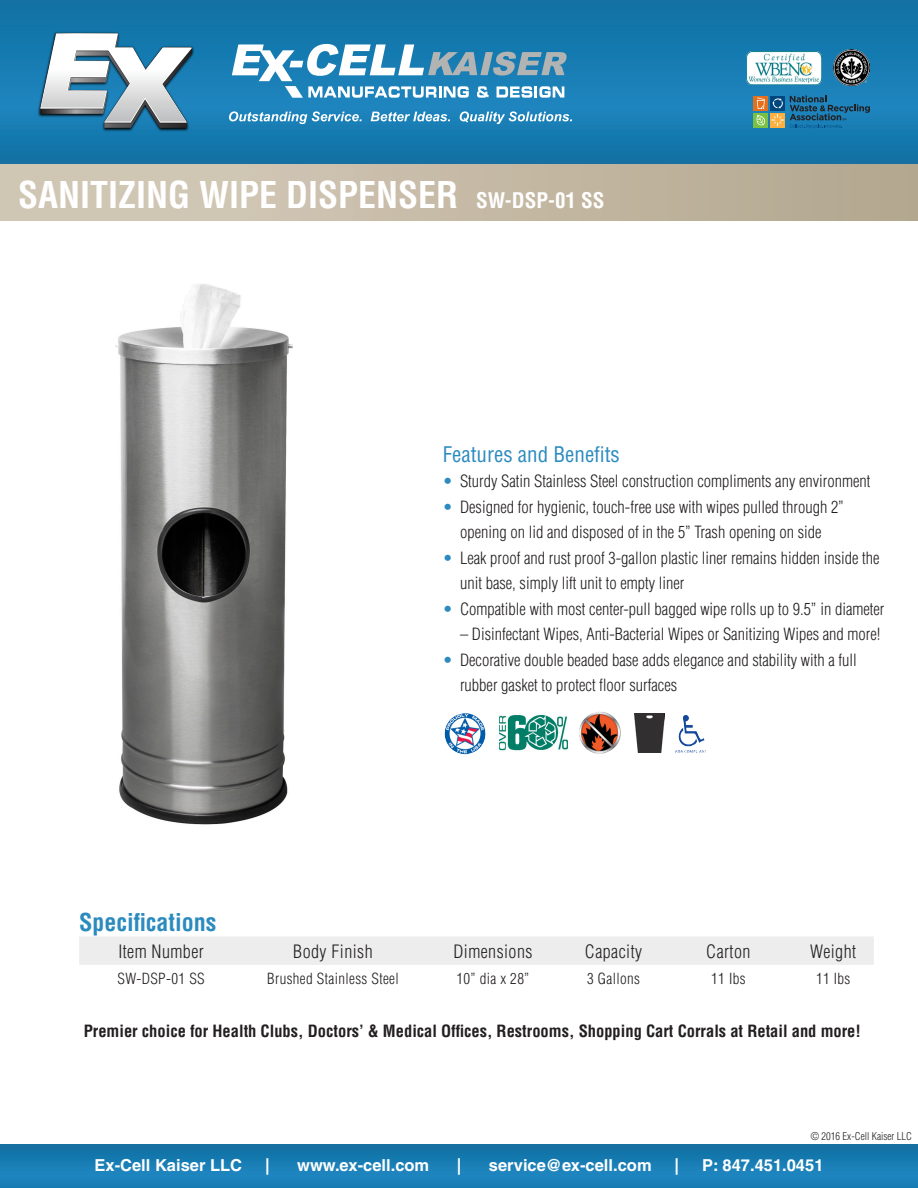
<style>
.page{position:relative;width:918px;height:1188px;background:#fff}
.page>*{position:absolute;margin:0;border:0;box-sizing:border-box;transform-origin:0 0}
.Product_Heading{font:700 condensed 36px "Helvetica";color:#fff}
.Specs_Title{font:700 condensed 24px "Helvetica";color:#2c8bbe}
.Featured_Benefits{font:condensed 21px "Helvetica";color:#2c8bbe}
.Table_Header{font:300 condensed 18px "Helvetica";letter-spacing:.025em;color:#231f20}
.t1{font:300 condensed 16.5px/25.5px "Helvetica";color:#231f20}
.Call_out_Feature{font:700 condensed 16.5px "Helvetica";color:#231f20}
.t2{font:700 16.5px "Helvetica";color:#fff}
.Table{font:300 condensed 15px "Helvetica";letter-spacing:.025em;color:#231f20}
.t3{font:300 condensed 10.5px "Helvetica";color:#231f20}
.s1{font-size:21px}
.s2{color:#2c8bbe}
</style>
<div class="page">
<div style="left:0;top:1145px;width:918px;height:43px;background:linear-gradient(to bottom,#1473a6,#1e86c0)"></div>
<div style="left:0;top:164px;width:918px;height:57px;background:linear-gradient(to right,#d6ccbb,#b4a890)"></div>
<svg style="left:0;top:0;width:918px;height:164px;background:#1578ad"></svg>
<img style="left:37px;top:31px;width:159px;height:101px">
<svg style="left:40px;top:33px;width:152px;height:95px"></svg>
<svg style="left:232px;top:44px;width:335px;height:54px"></svg>
<svg style="left:229px;top:111px;width:133px;height:13px;background:#5fa6cd"></svg>
<svg style="left:371px;top:112px;width:79px;height:9px"></svg>
<svg style="left:460px;top:111px;width:112px;height:13px"></svg>
<img style="left:746px;top:51px;width:76px;height:33px">
<div style="left:753px;top:96px;width:15px;height:15px;background:#e4701e"></div>
<svg style="left:757px;top:98px;width:8px;height:11px"></svg>
<div style="left:770px;top:113px;width:15px;height:15px;background:#fbb03f"></div>
<svg style="left:771px;top:114px;width:13px;height:12px"></svg>
<div style="left:753px;top:113px;width:15px;height:15px;background:#79c142"></div>
<svg style="left:756px;top:115px;width:9px;height:10px"></svg>
<svg style="left:790px;top:96px;width:80px;height:32px;background:#1c6c99"></svg>
<div style="left:770px;top:96px;width:15px;height:15px;background:#00467e"></div>
<svg style="left:772px;top:98px;width:11px;height:10px"></svg>
<img style="left:834px;top:50px;width:36px;height:36px">
<img style="left:115px;top:284px;width:178px;height:541px">
<div style="left:79px;top:937px;width:795px;height:28px;background:#ededee"></div>
<img style="left:675px;top:715px;width:31px;height:38px">
<img style="left:579px;top:712px;width:42px;height:41px">
<img style="left:444px;top:713px;width:42px;height:42px">
<img style="left:499px;top:715px;width:69px;height:36px">
<img style="left:635px;top:714px;width:29px;height:38px">
<p class="Product_Heading" style="left:18px;top:172px;width:588px">SANITIZING WIPE DISPENSER <span class="s1">SW-DSP-01 SS</span></p>
<p class="Featured_Benefits" style="left:443px;top:441px;width:179px">Features and Benefits</p>
<p class="t1" style="left:443px;top:468px;width:429px"><span class="s2">•</span> Sturdy Satin Stainless Steel construction compliments any environment</p>
<p class="t1" style="left:443px;top:494px;width:403px;text-align:center"><span class="s2">•</span> Designed for hygienic, touch-free use with wipes pulled through 2” opening on lid and disposed of in the 5” Trash opening on side</p>
<p class="t1" style="left:460px;top:545px;width:421px;text-indent:-17px"><span class="s2">•</span> Leak proof and rust proof 3-gallon plastic liner remains hidden inside the unit base, simply lift unit to empty liner</p>
<p class="t1" style="left:443px;top:596px;width:443px"><span class="s2">•</span> Compatible with most center-pull bagged wipe rolls up to 9.5” in diameter</p>
<p class="t1" style="left:460px;top:621px;width:422px">– Disinfectant Wipes, Anti-Bacterial Wipes or Sanitizing Wipes and more!</p>
<p class="t1" style="left:460px;top:647px;width:398px;text-indent:-17px"><span class="s2">•</span> Decorative double beaded base adds elegance and stability with a full rubber gasket to protect floor surfaces</p>
<p class="Specs_Title" style="left:79px;top:907px;width:139px">Specifications</p>
<p class="Table_Header" style="left:118px;top:940px;width:87px">Item Number</p>
<p class="Table_Header" style="left:293px;top:940px;width:81px">Body Finish</p>
<p class="Table_Header" style="left:453px;top:940px;width:81px">Dimensions</p>
<p class="Table_Header" style="left:585px;top:940px;width:59px">Capacity</p>
<p class="Table_Header" style="left:706px;top:940px;width:46px">Carton</p>
<p class="Table_Header" style="left:810px;top:940px;width:47px">Weight</p>
<p class="Table" style="left:118px;top:969px;width:89px">SW-DSP-01 SS</p>
<p class="Table" style="left:267px;top:969px;width:133px">Brushed Stainless Steel</p>
<p class="Table" style="left:457px;top:969px;width:74px">10” dia x 28”</p>
<p class="Table" style="left:587px;top:969px;width:54px">3 Gallons</p>
<p class="Table" style="left:711px;top:969px;width:36px">11 Ibs</p>
<p class="Table" style="left:816px;top:969px;width:36px">11 Ibs</p>
<p class="Call_out_Feature" style="left:84px;top:1021px;width:779px">Premier choice for Health Clubs, Doctors’ &amp; Medical Offices, Restrooms, Shopping Cart Corrals at Retail and more!</p>
<p class="t3" style="left:811px;top:1130px;width:103px">© 2016 Ex-Cell Kaiser LLC</p>
<p class="t2" style="left:94px;top:1155px;width:149px">Ex-Cell Kaiser LLC</p>
<p class="t2" style="left:265px;top:1155px;width:6px">|</p>
<p class="t2" style="left:297px;top:1155px;width:134px">www.ex-cell.com</p>
<p class="t2" style="left:457px;top:1155px;width:6px">|</p>
<p class="t2" style="left:489px;top:1155px;width:164px">service@ex-cell.com</p>
<p class="t2" style="left:675px;top:1155px;width:6px">|</p>
<p class="t2" style="left:702px;top:1155px;width:123px">P: 847.451.0451</p>
</div>
